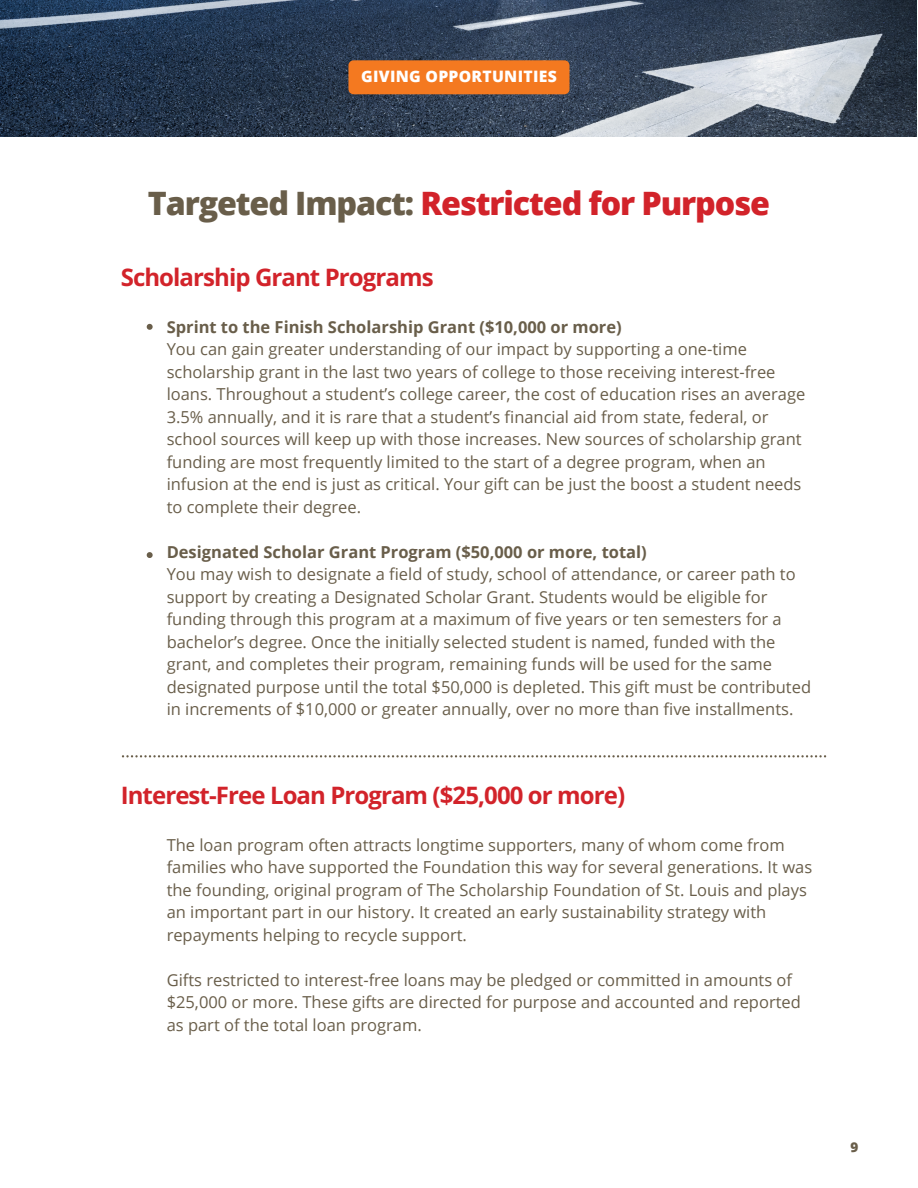
<style>
.page{position:relative;width:918px;height:1188px;background:#fff}
.page>*{position:absolute;margin:0;border:0;box-sizing:border-box;transform-origin:0 0}
.t1{font:800 32.25px "Open Sans";letter-spacing:-.035em;color:#d2232a}
.t2{font:700 24px "Open Sans";letter-spacing:-.04em;color:#d2232a}
.t3{font:16.5px/22.5px "Open Sans";color:#695e4a}
.t4{font:700 16.5px "Open Sans";color:#695e4a}
.t5{font:800 15.75px "Open Sans";letter-spacing:.02em;color:#fff}
.t6{font:800 13.5px "Open Sans";color:#695e4a}
.s1{color:#695e4a}
</style>
<div class="page">
<svg style="left:122px;top:755px;width:704px;height:2px"></svg>
<svg style="left:147px;top:324px;width:5px;height:5px"></svg>
<svg style="left:147px;top:552px;width:5px;height:6px"></svg>
<img style="left:0;top:0;width:917px;height:136px">
<div style="left:348px;top:60px;width:222px;height:34px;background:#f47920;border-radius:5px"></div>
<p class="t5" style="left:361px;top:66px;width:197px">GIVING OPPORTUNITIES</p>
<p class="t5" style="left:361px;top:72px;width:197px">GIVING OPPORTUNITIES</p>
<h1 class="t1" style="left:148px;top:181px;width:624px"><span class="s1">Targeted Impact:</span> Restricted for Purpose</h1>
<h2 class="t2" style="left:121px;top:260px;width:314px">Scholarship Grant Programs</h2>
<p class="t4" style="left:167px;top:315px;width:457px">Sprint to the Finish Scholarship Grant ($10,000 or more)</p>
<p class="t3" style="left:167px;top:338px;width:640px">You can gain greater understanding of our impact by supporting a one-time scholarship grant in the last two years of college to those receiving interest-free loans. Throughout a student’s college career, the cost of education rises an average 3.5% annually, and it is rare that a student’s financial aid from state, federal, or school sources will keep up with those increases. New sources of scholarship grant funding are most frequently limited to the start of a degree program, when an infusion at the end is just as critical. Your gift can be just the boost a student needs to complete their degree.</p>
<p class="t4" style="left:167px;top:540px;width:482px">Designated Scholar Grant Program ($50,000 or more, total)</p>
<p class="t3" style="left:167px;top:563px;width:646px">You may wish to designate a field of study, school of attendance, or career path to support by creating a Designated Scholar Grant. Students would be eligible for funding through this program at a maximum of five years or ten semesters for a bachelor’s degree. Once the initially selected student is named, funded with the grant, and completes their program, remaining funds will be used for the same designated purpose until the total $50,000 is depleted. This gift must be contributed in increments of $10,000 or greater annually, over no more than five installments.</p>
<h2 class="t2" style="left:121px;top:778px;width:506px">Interest-Free Loan Program ($25,000 or more)</h2>
<p class="t3" style="left:167px;top:833px;width:647px">The loan program often attracts longtime supporters, many of whom come from families who have supported the Foundation this way for several generations. It was the founding, original program of The Scholarship Foundation of St. Louis and plays an important part in our history. It created an early sustainability strategy with repayments helping to recycle support.</p>
<p class="t3" style="left:167px;top:968px;width:636px">Gifts restricted to interest-free loans may be pledged or committed in amounts of $25,000 or more. These gifts are directed for purpose and accounted and reported as part of the total loan program.</p>
<p class="t6" style="left:851px;top:1138px;width:9px">9</p>
</div>
